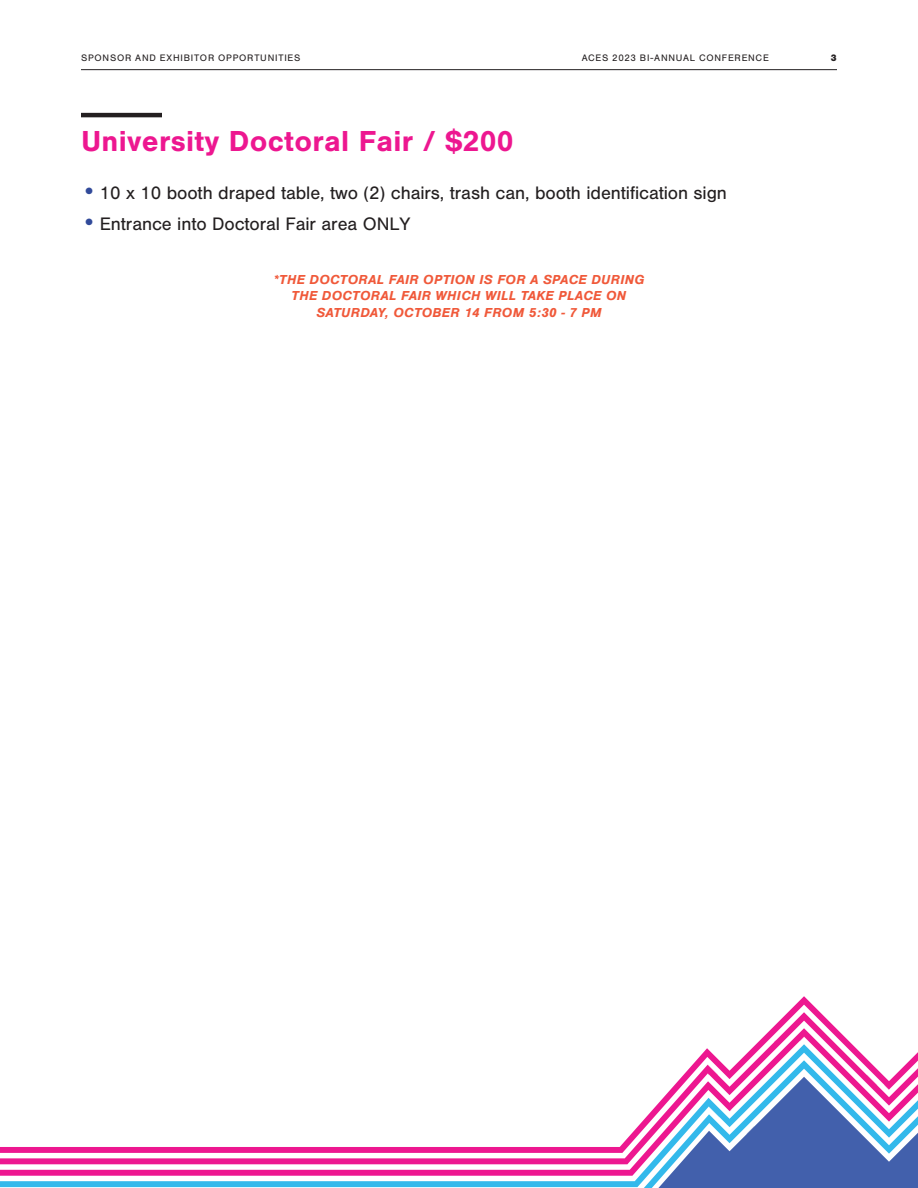
<style>
.page{position:relative;width:918px;height:1188px;background:#fff}
.page>*{position:absolute;margin:0;border:0;box-sizing:border-box;transform-origin:0 0}
.Main_Heading{font:700 30px "Nimbus San";letter-spacing:.01em;color:#ed1790}
.t1{font:18.75px "Nimbus San";letter-spacing:-.005em;color:#231f20}
.Session-Time{font:italic 700 13.5px/16.5px "Nimbus San";letter-spacing:.02em;color:#f0593a;text-align:center}
.Page_Lable-Title{font:9.75px "Nimbus San";letter-spacing:.08em;color:#231f20}
.Page_Lable{font:9.75px "Nimbus San";letter-spacing:.08em;color:#231f20}
.Page_Number{font:900 9.75px "Nimbus San";color:#231f20}
.s1{font-size:24px;color:#314a9a}
</style>
<div class="page">
<hr style="left:81px;top:69px;width:756px;height:1px;background:#231f20">
<hr style="left:81px;top:113px;width:81px;height:4px;background:#231f20">
<svg style="left:756px;top:1028px;width:96px;height:16px"></svg>
<svg style="left:0;top:1044px;width:918px;height:143px"></svg>
<svg style="left:644px;top:1060px;width:274px;height:128px"></svg>
<p class="Page_Lable-Title" style="left:81px;top:52px;width:221px">SPONSOR AND EXHIBITOR OPPORTUNITIES</p>
<p class="Page_Lable" style="left:582px;top:52px;width:189px">ACES 2023 BI-ANNUAL CONFERENCE</p>
<p class="Page_Number" style="left:831px;top:52px;width:8px">3</p>
<p class="Main_Heading" style="left:81px;top:124px;width:434px">University Doctoral Fair / $200</p>
<p class="t1" style="left:81px;top:183px;width:648px"><span class="s1">•</span>10 x 10 booth draped table, two (2) chairs, trash can, booth identification sign</p>
<p class="t1" style="left:81px;top:213px;width:331px"><span class="s1">•</span>Entrance into Doctoral Fair area ONLY</p>
<p class="Session-Time" style="left:274px;top:271px;width:372px">*THE DOCTORAL FAIR OPTION IS FOR A SPACE DURING<br>THE DOCTORAL FAIR WHICH WILL TAKE PLACE ON<br>SATURDAY, OCTOBER 14 FROM 5:30 - 7 PM</p>
</div>
